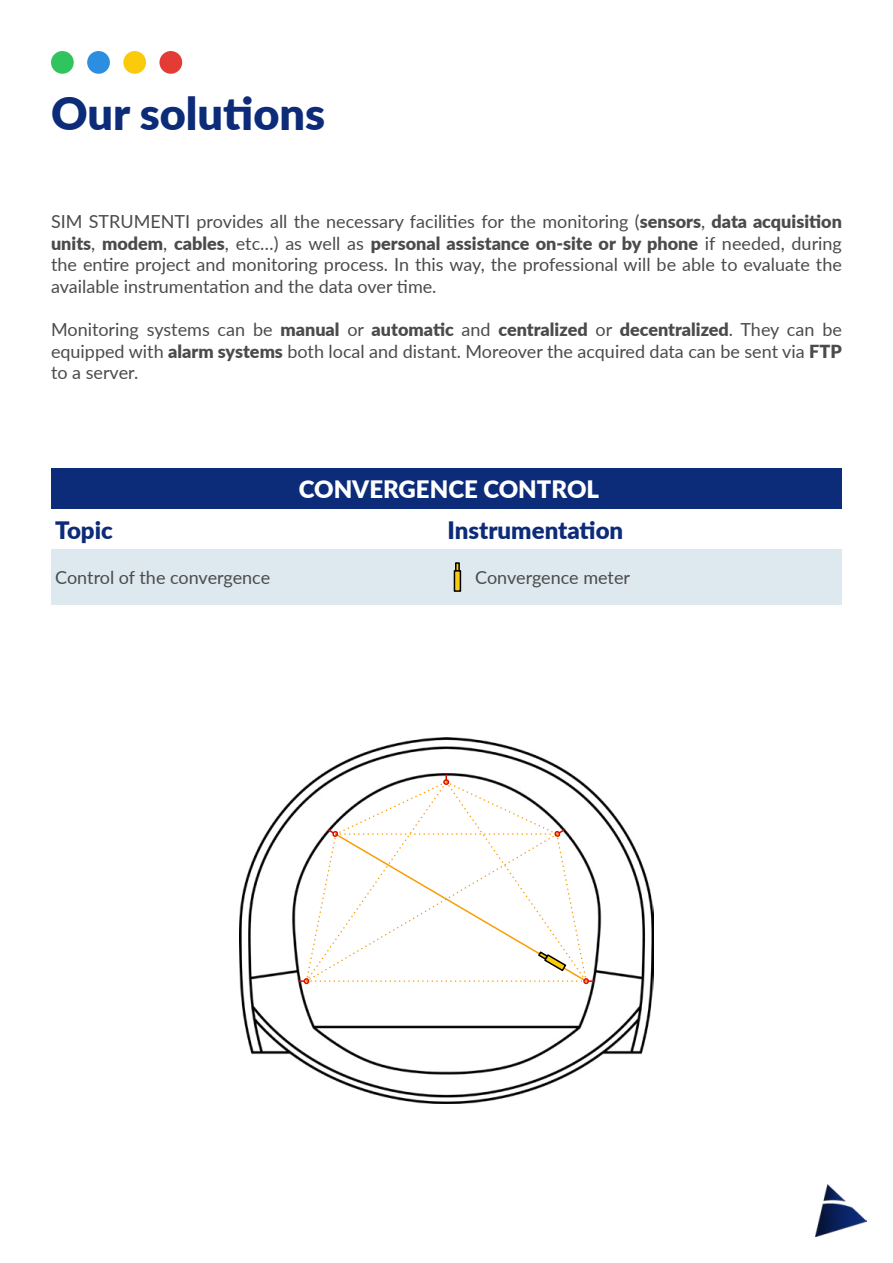
<style>
.page{position:relative;width:893px;height:1263px;background:#fff}
.page>*{position:absolute;margin:0;border:0;box-sizing:border-box;transform-origin:0 0}
.t1{font:900 45px "Lato";color:#0c2b79}
.t2{font:900 24px "Lato";color:#0c2b79}
.t3{font:900 24px "Lato";color:#fff}
.t4{font:18px/21.6px "Lato";color:#4b4b4b;text-align:justify}
.s1{font-weight:900}
</style>
<div class="page">
<img style="left:240px;top:738px;width:413px;height:365px">
<div style="left:51px;top:549px;width:371px;height:56px;background:#dee8ef"></div>
<div style="left:471px;top:549px;width:371px;height:56px;background:#dee8ef"></div>
<div style="left:422px;top:549px;width:21px;height:56px;background:#dee8ef"></div>
<div style="left:51px;top:469px;width:791px;height:40px;background:#0c2b79"></div>
<div style="left:443px;top:549px;width:28px;height:56px;background:#dee8ef"></div>
<img style="left:815px;top:1184px;width:52px;height:52px">
<div style="left:51px;top:51px;width:23px;height:23px;background:#30c45d;border-radius:50%"></div>
<div style="left:87px;top:51px;width:23px;height:23px;background:#2b8ee0;border-radius:50%"></div>
<div style="left:123px;top:51px;width:23px;height:23px;background:#f9cb0b;border-radius:50%"></div>
<div style="left:159px;top:51px;width:23px;height:23px;background:#e53b36;border-radius:50%"></div>
<svg style="left:455px;top:562px;width:5px;height:8px"></svg>
<svg style="left:454px;top:570px;width:7px;height:22px"></svg>
<svg style="left:299px;top:774px;width:295px;height:210px"></svg>
<h1 class="t1" style="left:51px;top:86px;width:276px">Our solutions</h1>
<p class="t4" style="left:51px;top:210px;width:792px">SIM STRUMENTI provides all the necessary facilities for the monitoring (<span class="s1">sensors</span>, <span class="s1">data acquisition units</span>, <span class="s1">modem</span>, <span class="s1">cables</span>, etc…) as well as <span class="s1">personal assistance on-site or by phone</span> if needed, during the entire project and monitoring process. In this way, the professional will be able to evaluate the available instrumentation and the data over time.</p>
<p class="t4" style="left:51px;top:318px;width:792px">Monitoring systems can be <span class="s1">manual</span> or <span class="s1">automatic</span> and <span class="s1">centralized</span> or <span class="s1">decentralized</span>. They can be equipped with <span class="s1">alarm systems</span> both local and distant. Moreover the acquired data can be sent via <span class="s1">FTP </span>to a server.</p>
<h2 class="t3" style="left:299px;top:475px;width:302px">CONVERGENCE CONTROL</h2>
<h2 class="t2" style="left:55px;top:515px;width:59px">Topic</h2>
<h2 class="t2" style="left:448px;top:515px;width:177px">Instrumentation</h2>
<p class="t4" style="left:55px;top:566px;width:216px">Control of the convergence</p>
<p class="t4" style="left:475px;top:566px;width:156px">Convergence meter</p>
</div>
